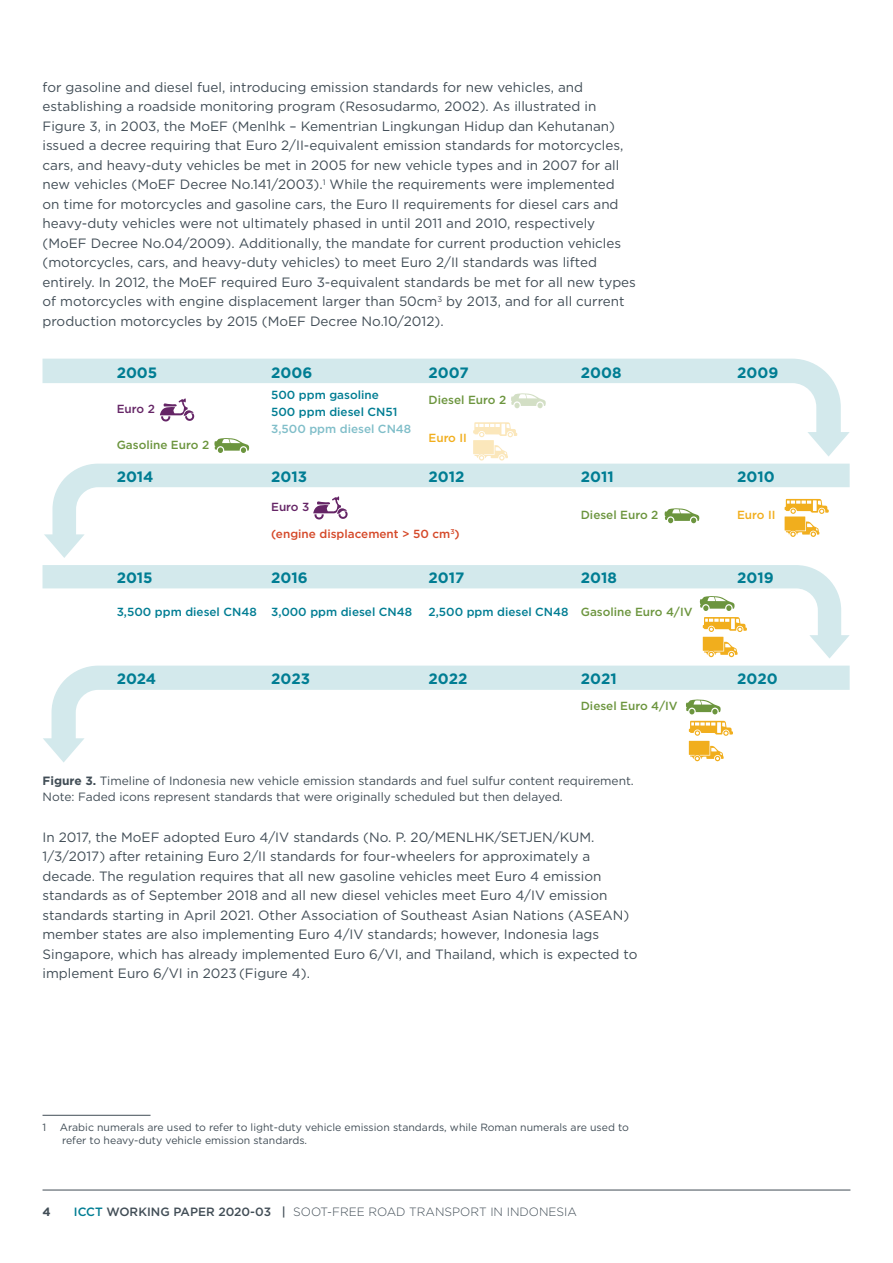
<style>
.page{position:relative;width:893px;height:1263px;background:#fff}
.page>*{position:absolute;margin:0;border:0;box-sizing:border-box;transform-origin:0 0}
.t1{font:700 15px "Gotham";color:#007d93}
.t2{font:13.5px/19.5px "Gotham";color:#414d56}
.t3{font:12px/16.5px "Gotham";color:#414d56}
.t4{font:300 12px "Gotham";color:#414d56}
.t5{font:700 12px "Gotham";color:#414d56}
.t6{font:500 11.7px "Gotham";color:#007d93}
.t7{font:500 11.7px "Gotham";color:#6c953e}
.t8{font:500 11.7px "Gotham";color:#d54929}
.t9{font:500 11.7px "Gotham";color:#80bec9}
.t10{font:500 11.7px "Gotham";color:#f1ae1d}
.t11{font:500 11.7px "Gotham";color:#652566}
.t12{font:10.5px/12.6px "Gotham";color:#414d56}
.s1{color:#6c953e}
.s2{font-weight:700}
.s3{font-weight:500;color:#007d93}
.s4{font-weight:500}
</style>
<div class="page">
<hr style="left:43px;top:1190px;width:807px;height:1px;background:#414d56">
<svg style="left:43px;top:359px;width:807px;height:97px"></svg>
<svg style="left:44px;top:464px;width:806px;height:94px"></svg>
<svg style="left:43px;top:565px;width:807px;height:93px"></svg>
<svg style="left:43px;top:666px;width:807px;height:96px"></svg>
<svg style="left:160px;top:398px;width:34px;height:23px"></svg>
<svg style="left:785px;top:499px;width:44px;height:38px"></svg>
<svg style="left:664px;top:508px;width:35px;height:15px"></svg>
<svg style="left:214px;top:437px;width:35px;height:16px"></svg>
<svg style="left:510px;top:393px;width:36px;height:15px"></svg>
<svg style="left:699px;top:595px;width:36px;height:16px"></svg>
<svg style="left:685px;top:699px;width:36px;height:15px"></svg>
<svg style="left:313px;top:496px;width:35px;height:23px"></svg>
<svg style="left:703px;top:617px;width:44px;height:40px"></svg>
<svg style="left:689px;top:721px;width:44px;height:40px"></svg>
<svg style="left:473px;top:422px;width:44px;height:38px"></svg>
<hr style="left:43px;top:1115px;width:108px;height:1px;background:#414d56">
<p class="t2" style="left:43px;top:77px;width:595px">for gasoline and diesel fuel, introducing emission standards for new vehicles, and establishing a roadside monitoring program (Resosudarmo, 2002). As illustrated in Figure 3, in 2003, the MoEF (Menlhk – Kementrian Lingkungan Hidup dan Kehutanan) issued a decree requiring that Euro 2/II-equivalent emission standards for motorcycles, cars, and heavy-duty vehicles be met in 2005 for new vehicle types and in 2007 for all new vehicles (MoEF Decree No.141/2003).<sup>1</sup> While the requirements were implemented<br>on time for motorcycles and gasoline cars, the Euro II requirements for diesel cars and heavy-duty vehicles were not ultimately phased in until 2011 and 2010, respectively (MoEF Decree No.04/2009). Additionally, the mandate for current production vehicles (motorcycles, cars, and heavy-duty vehicles) to meet Euro 2/II standards was lifted entirely. In 2012, the MoEF required Euro 3-equivalent standards be met for all new types of motorcycles with engine displacement larger than 50cm<sup>3</sup> by 2013, and for all current production motorcycles by 2015 (MoEF Decree No.10/2012).</p>
<p class="t1" style="left:117px;top:362px;width:42px">2005</p>
<p class="t11" style="left:117px;top:401px;width:40px">Euro 2</p>
<p class="t1" style="left:271px;top:362px;width:43px">2006</p>
<p class="t1" style="left:428px;top:362px;width:42px">2007</p>
<p class="t1" style="left:581px;top:362px;width:42px">2008</p>
<p class="t1" style="left:737px;top:362px;width:43px">2009</p>
<p class="t6" style="left:271px;top:387px;width:109px">500 ppm gasoline</p>
<p class="t7" style="left:428px;top:392px;width:79px">Diesel Euro 2</p>
<p class="t10" style="left:428px;top:431px;width:40px">Euro II</p>
<p class="t6" style="left:271px;top:404px;width:128px">500 ppm diesel CN51</p>
<p class="t9" style="left:271px;top:421px;width:142px">3,500 ppm diesel CN48</p>
<p class="t7" style="left:117px;top:437px;width:94px">Gasoline Euro 2</p>
<p class="t1" style="left:117px;top:467px;width:38px">2014</p>
<p class="t1" style="left:271px;top:467px;width:37px">2013</p>
<p class="t1" style="left:428px;top:467px;width:37px">2012</p>
<p class="t1" style="left:581px;top:467px;width:34px">2011</p>
<p class="t1" style="left:737px;top:467px;width:39px">2010</p>
<p class="t11" style="left:271px;top:499px;width:40px">Euro 3</p>
<p class="t8" style="left:271px;top:526px;width:190px">(engine displacement &gt; 50 cm<sup>3</sup>)</p>
<p class="t7" style="left:581px;top:507px;width:79px">Diesel Euro 2</p>
<p class="t10" style="left:737px;top:507px;width:40px">Euro II</p>
<p class="t1" style="left:117px;top:568px;width:38px">2015</p>
<p class="t1" style="left:271px;top:568px;width:38px">2016</p>
<p class="t1" style="left:428px;top:568px;width:37px">2017</p>
<p class="t1" style="left:581px;top:568px;width:38px">2018</p>
<p class="t1" style="left:737px;top:568px;width:38px">2019</p>
<p class="t6" style="left:117px;top:604px;width:297px">3,500 ppm diesel CN48 3,000 ppm diesel CN48</p>
<p class="t6" style="left:428px;top:604px;width:266px">2,500 ppm diesel CN48 <span class="s1">Gasoline Euro 4/IV</span></p>
<p class="t1" style="left:117px;top:668px;width:41px">2024</p>
<p class="t1" style="left:271px;top:668px;width:40px">2023</p>
<p class="t1" style="left:428px;top:668px;width:40px">2022</p>
<p class="t1" style="left:581px;top:668px;width:37px">2021</p>
<p class="t1" style="left:737px;top:668px;width:42px">2020</p>
<p class="t7" style="left:581px;top:698px;width:98px">Diesel Euro 4/IV</p>
<p class="t3" style="left:43px;top:772px;width:593px"><span class="s2">Figure 3.</span> Timeline of Indonesia new vehicle emission standards and fuel sulfur content requirement.<br>Note: Faded icons represent standards that were originally scheduled but then delayed.</p>
<p class="t2" style="left:43px;top:827px;width:596px">In 2017, the MoEF adopted Euro 4/IV standards (No. P. 20/MENLHK/SETJEN/KUM.<br>1/3/2017) after retaining Euro 2/II standards for four-wheelers for approximately a decade. The regulation requires that all new gasoline vehicles meet Euro 4 emission standards as of September 2018 and all new diesel vehicles meet Euro 4/IV emission standards starting in April 2021. Other Association of Southeast Asian Nations (ASEAN) member states are also implementing Euro 4/IV standards; however, Indonesia lags Singapore, which has already implemented Euro 6/VI, and Thailand, which is expected to implement Euro 6/VI in 2023 (Figure 4).</p>
<p class="t12" style="left:43px;top:1121px;width:5px">1</p>
<p class="t12" style="left:60px;top:1121px;width:571px">Arabic numerals are used to refer to light-duty vehicle emission standards, while Roman numerals are used to refer to heavy-duty vehicle emission standards.</p>
<p class="t5" style="left:43px;top:1203px;width:10px">4</p>
<p class="t4" style="left:74px;top:1204px;width:505px"><span class="s3">ICCT</span> <span class="s4">WORKING PAPER 2020-03 |</span> SOOT-FREE ROAD TRANSPORT IN INDONESIA</p>
</div>
